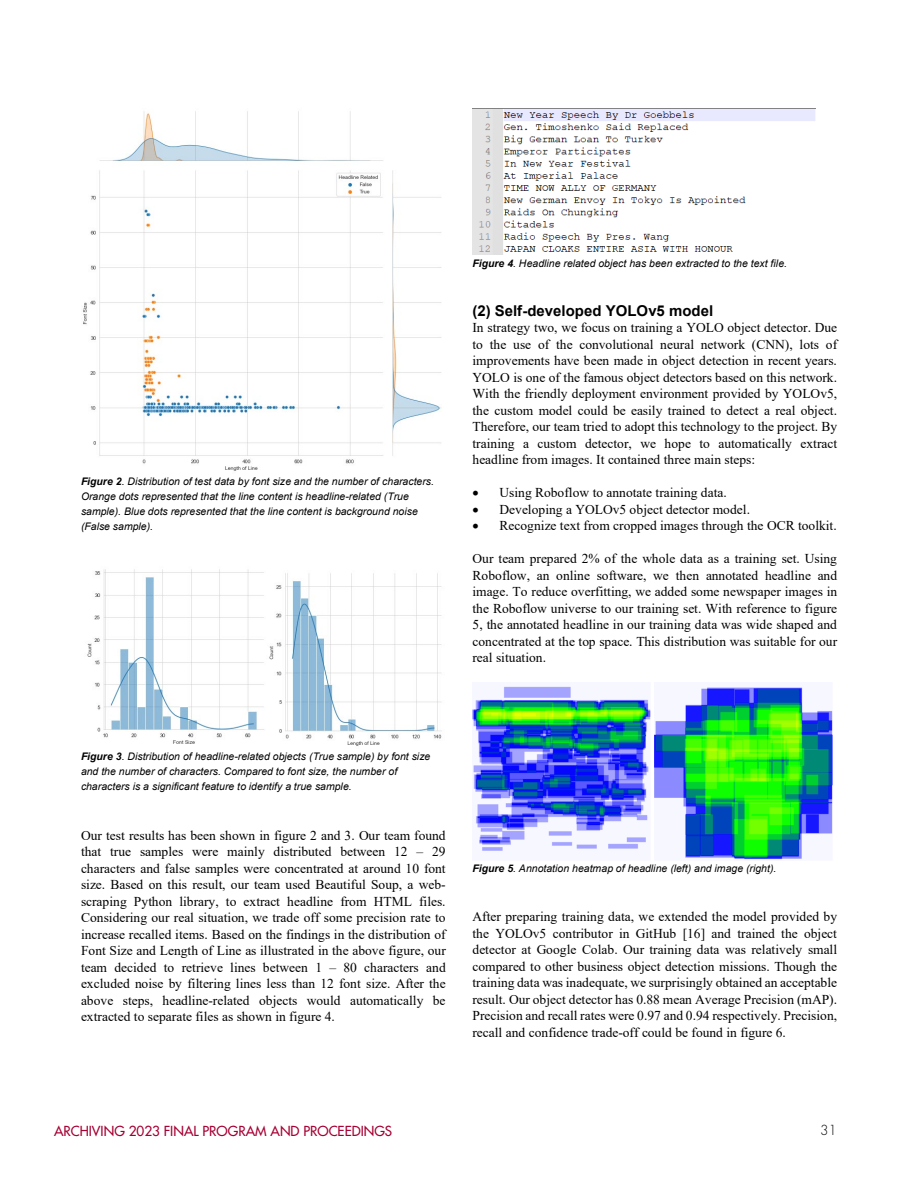
<style>
.page{position:relative;width:918px;height:1188px;background:#fff}
.page>*{position:absolute;margin:0;border:0;box-sizing:border-box;transform-origin:0 0}
.t1{font:700 15px "Arial";color:#000}
.t2{font:13.5px/16.5px "Times New Roman";color:#000;text-align:justify}
.t3{font:500 13.5px "Futura Std";color:#a60033}
.t4{font:300 13.5px "Futura Std";color:#000}
.t5{font:italic 10.5px/15px "Arial";color:#000}
.s1{font-weight:700}
</style>
<div class="page">
<img style="left:83px;top:111px;width:358px;height:360px">
<img style="left:87px;top:569px;width:177px;height:175px">
<img style="left:269px;top:573px;width:173px;height:173px">
<img style="left:473px;top:108px;width:342px;height:146px">
<img style="left:472px;top:686px;width:179px;height:165px">
<img style="left:654px;top:687px;width:179px;height:173px">
<p class="t5" style="left:81px;top:474px;width:355px"><span class="s1">Figure 2</span>. Distribution of test data by font size and the number of characters.<br>Orange dots represented that the line content is headline-related (True sample). Blue dots represented that the line content is background noise (False sample).</p>
<p class="t5" style="left:472px;top:256px;width:316px"><span class="s1">Figure 4</span>. Headline related object has been extracted to the text file.</p>
<p class="t1" style="left:472px;top:300px;width:242px">(2) Self-developed YOLOv5 model</p>
<p class="t2" style="left:472px;top:319px;width:366px">In strategy two, we focus on training a YOLO object detector. Due to the use of the convolutional neural network (CNN), lots of improvements have been made in object detection in recent years.<br>YOLO is one of the famous object detectors based on this network.<br>With the friendly deployment environment provided by YOLOv5, the custom model could be easily trained to detect a real object.<br>Therefore, our team tried to adopt this technology to the project. By training a custom detector, we hope to automatically extract headline from images. It contained three main steps:</p>
<p class="t2" style="left:472px;top:484px;width:256px">• Using Roboflow to annotate training data.</p>
<p class="t2" style="left:472px;top:501px;width:279px">• Developing a YOLOv5 object detector model.</p>
<p class="t2" style="left:472px;top:517px;width:366px">• Recognize text from cropped images through the OCR toolkit.</p>
<p class="t2" style="left:472px;top:550px;width:366px">Our team prepared 2% of the whole data as a training set. Using Roboflow, an online software, we then annotated headline and image. To reduce overfitting, we added some newspaper images in the Roboflow universe to our training set. With reference to figure 5, the annotated headline in our training data was wide shaped and concentrated at the top space. This distribution was suitable for our real situation.</p>
<p class="t5" style="left:81px;top:749px;width:351px"><span class="s1">Figure 3</span>. Distribution of headline-related objects (True sample) by font size and the number of characters. Compared to font size, the number of characters is a significant feature to identify a true sample.</p>
<p class="t2" style="left:81px;top:826px;width:366px">Our test results has been shown in figure 2 and 3. Our team found that true samples were mainly distributed between 12 – 29 characters and false samples were concentrated at around 10 font size. Based on this result, our team used Beautiful Soup, a web&shy;scraping Python library, to extract headline from HTML files.<br>Considering our real situation, we trade off some precision rate to increase recalled items. Based on the findings in the distribution of Font Size and Length of Line as illustrated in the above figure, our team decided to retrieve lines between 1 – 80 characters and excluded noise by filtering lines less than 12 font size. After the above steps, headline-related objects would automatically be extracted to separate files as shown in figure 4.</p>
<p class="t5" style="left:472px;top:861px;width:305px"><span class="s1">Figure 5</span>. Annotation heatmap of headline (left) and image (right).</p>
<p class="t2" style="left:472px;top:908px;width:366px">After preparing training data, we extended the model provided by the YOLOv5 contributor in GitHub [16] and trained the object detector at Google Colab. Our training data was relatively small compared to other business object detection missions. Though the training data was inadequate, we surprisingly obtained an acceptable result. Our object detector has 0.88 mean Average Precision (mAP).<br>Precision and recall rates were 0.97 and 0.94 respectively. Precision, recall and confidence trade-off could be found in figure 6.</p>
<p class="t3" style="left:54px;top:1122px;width:340px">ARCHIVING 2023 FINAL PROGRAM AND PROCEEDINGS</p>
<p class="t4" style="left:820px;top:1122px;width:18px">31</p>
</div>
